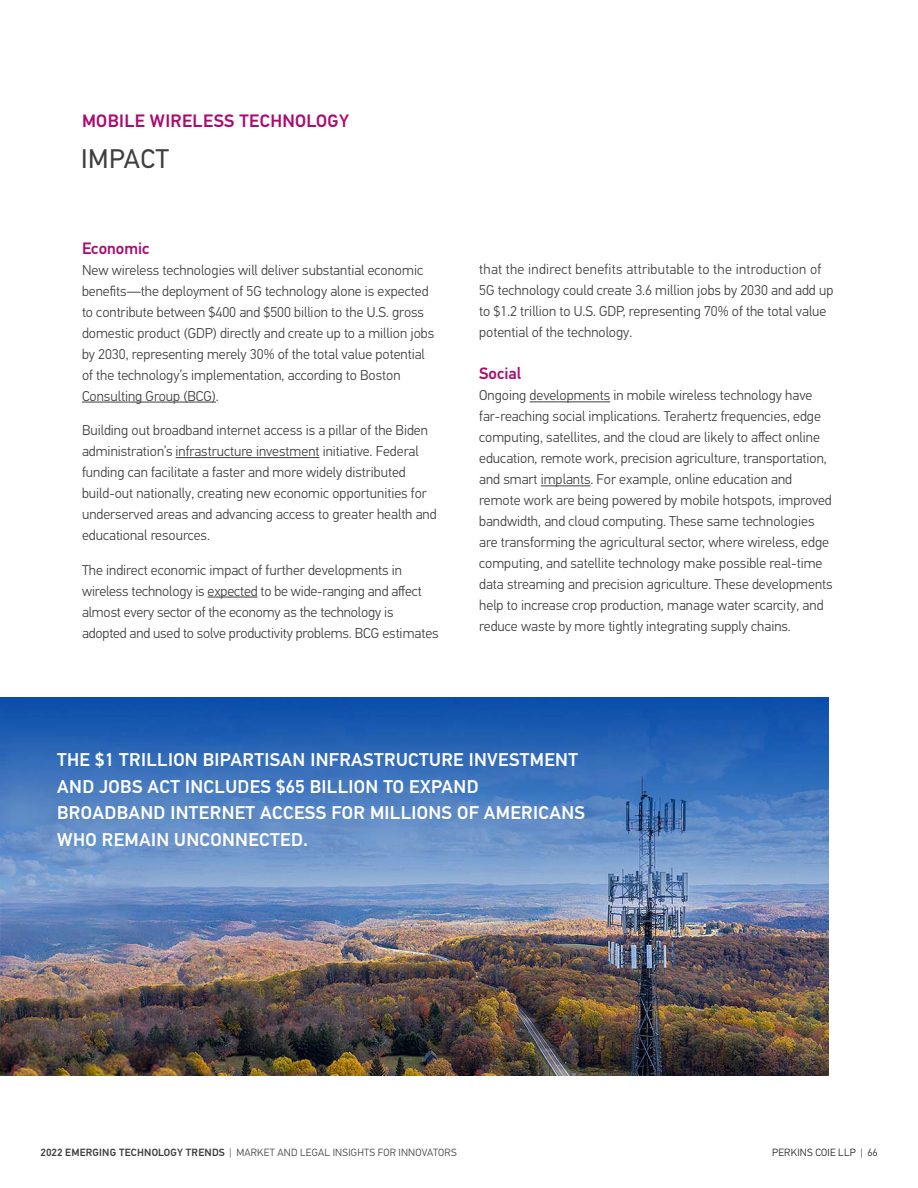
<style>
.page{position:relative;width:918px;height:1188px;background:#fff}
.page>*{position:absolute;margin:0;border:0;box-sizing:border-box;transform-origin:0 0}
.PAGE_HEADING_2{font:27px "PF Din Text Pro";letter-spacing:.02em;color:#3e3e3f}
.Call_out{font:500 18.45px/26.4px "PF Din Text Pro";letter-spacing:.02em;color:#fff}
.Kicker{font:500 18px "PF Din Text Pro";letter-spacing:.02em;color:#ab0b71}
.Sub_head_1{font:500 16.5px "PF Din Text Pro";color:#ab0b71}
.Body_Copy{font:300 14.25px/21px "PF Din Text Pro";color:#3e3e3f}
.t1{font:300 10.5px "PF Din Text Pro";letter-spacing:.02em;color:#3e3e3f}
.t2{font:300 10.5px "PF Din Text Pro";letter-spacing:.02em;color:#231f20}
.s1{font-weight:500}
</style>
<div class="page">
<hr style="left:82px;top:402px;width:134px;height:1px;background:#3e3e3f">
<hr style="left:176px;top:457px;width:143px;height:1px;background:#3e3e3f">
<hr style="left:208px;top:597px;width:49px;height:1px;background:#3e3e3f">
<hr style="left:530px;top:402px;width:80px;height:1px;background:#3e3e3f">
<hr style="left:541px;top:486px;width:49px;height:1px;background:#3e3e3f">
<img style="left:0;top:698px;width:828px;height:378px">
<p class="Kicker" style="left:82px;top:110px;width:268px">MOBILE WIRELESS TECHNOLOGY</p>
<p class="PAGE_HEADING_2" style="left:81px;top:143px;width:89px">IMPACT</p>
<p class="Sub_head_1" style="left:82px;top:238px;width:69px">Economic</p>
<p class="Body_Copy" style="left:82px;top:259px;width:354px">New wireless technologies will deliver substantial economic benefits—the deployment of 5G technology alone is expected to contribute between $400 and $500 billion to the U.S. gross domestic product (GDP) directly and create up to a million jobs by 2030, representing merely 30% of the total value potential of the technology’s implementation, according to Boston Consulting Group (BCG).</p>
<p class="Body_Copy" style="left:82px;top:420px;width:356px">Building out broadband internet access is a pillar of the Biden administration’s infrastructure investment initiative. Federal funding can facilitate a faster and more widely distributed build-out nationally, creating new economic opportunities for underserved areas and advancing access to greater health and educational resources.</p>
<p class="Body_Copy" style="left:82px;top:560px;width:358px">The indirect economic impact of further developments in wireless technology is expected to be wide-ranging and affect almost every sector of the economy as the technology is adopted and used to solve productivity problems. BCG estimates</p>
<p class="Body_Copy" style="left:479px;top:259px;width:356px">that the indirect benefits attributable to the introduction of 5G technology could create 3.6 million jobs by 2030 and add up to $1.2 trillion to U.S. GDP, representing 70% of the total value potential of the technology.</p>
<p class="Sub_head_1" style="left:479px;top:364px;width:43px">Social</p>
<p class="Body_Copy" style="left:479px;top:385px;width:355px">Ongoing developments in mobile wireless technology have far-reaching social implications. Terahertz frequencies, edge computing, satellites, and the cloud are likely to affect online education, remote work, precision agriculture, transportation, and smart implants. For example, online education and remote work are being powered by mobile hotspots, improved bandwidth, and cloud computing. These same technologies are transforming the agricultural sector, where wireless, edge computing, and satellite technology make possible real-time data streaming and precision agriculture. These developments help to increase crop production, manage water scarcity, and reduce waste by more tightly integrating supply chains.</p>
<p class="Call_out" style="left:57px;top:747px;width:529px">THE $1 TRILLION BIPARTISAN INFRASTRUCTURE INVESTMENT AND JOBS ACT INCLUDES $65 BILLION TO EXPAND BROADBAND INTERNET ACCESS FOR MILLIONS OF AMERICANS WHO REMAIN UNCONNECTED.</p>
<p class="t1" style="left:40px;top:1146px;width:418px"><span class="s1">2022 EMERGING TECHNOLOGY TRENDS</span> | MARKET AND LEGAL INSIGHTS FOR INNOVATORS</p>
<p class="t2" style="left:772px;top:1146px;width:107px">PERKINS COIE LLP | 66</p>
</div>
